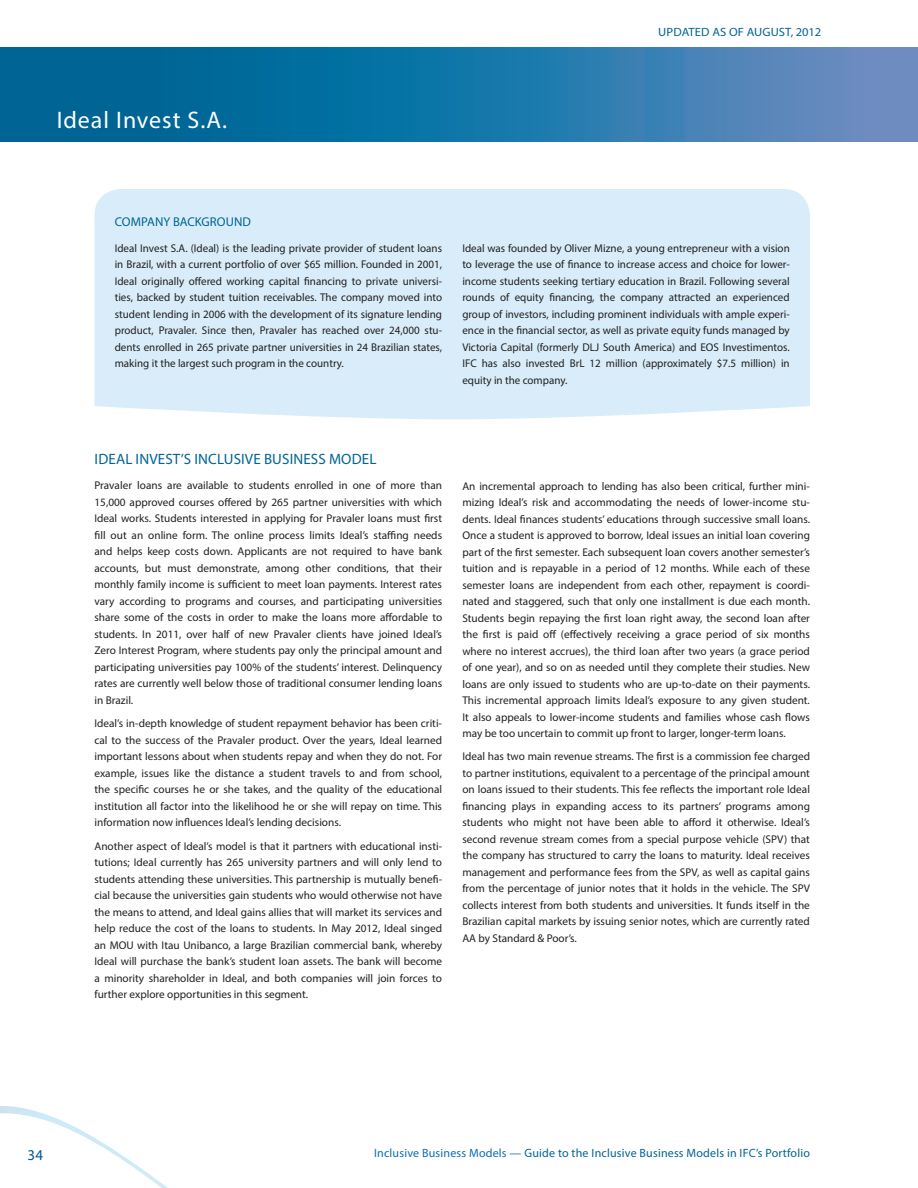
<style>
.page{position:relative;width:918px;height:1188px;background:#fff}
.page>*{position:absolute;margin:0;border:0;box-sizing:border-box;transform-origin:0 0}
.t1{font:24px "Myriad Pro";letter-spacing:.04em;color:#fff}
.t2{font:15px "Myriad Pro";letter-spacing:.01em;color:#006494}
.t3{font:15px "Myriad Pro";color:#005594}
.t4{font:12.75px "Myriad Pro";letter-spacing:.005em;color:#006494}
.t5{font:12px "Myriad Pro";letter-spacing:.015em;color:#006494}
.t6{font:12px "Myriad Pro";letter-spacing:.015em;color:#006494;scale:1.05 1}
.t7{font:11.25px/16.5px "Myriad Pro";color:#231f20;text-align:justify}
.s1{color:#0d6cb6}
</style>
<div class="page">
<div style="left:95px;top:189px;width:715px;height:230px;background:#d8edf9"></div>
<svg style="left:0;top:1106px;width:168px;height:82px"></svg>
<svg style="left:0;top:47px;width:918px;height:95px;background:#2276a8"></svg>
<h1 class="t1" style="left:57px;top:105px;width:172px">Ideal Invest S.A.</h1>
<p class="t6" style="left:658px;top:24px;width:8px">updated</p>
<p class="t6" style="left:712px;top:24px;width:105px">as of AUGUST, 2012</p>
<p class="t4" style="left:115px;top:213px;width:138px">COMPANY BACKGROUND</p>
<p class="t7" style="left:115px;top:239px;width:329px">Ideal Invest S.A. (Ideal) is the leading private provider of student loans in Brazil, with a current portfolio of over $65 million. Founded in 2001, Ideal originally offered working capital financing to private universi&shy;ties, backed by student tuition receivables. The company moved into student lending in 2006 with the development of its signature lending product, Pravaler. Since then, Pravaler has reached over 24,000 stu&shy;dents enrolled in 265 private partner universities in 24 Brazilian states, making it the largest such program in the country.</p>
<p class="t7" style="left:462px;top:239px;width:329px">Ideal was founded by Oliver Mizne, a young entrepreneur with a vision to leverage the use of finance to increase access and choice for lower&shy;income students seeking tertiary education in Brazil. Following several rounds of equity financing, the company attracted an experienced group of investors, including prominent individuals with ample experi&shy;ence in the financial sector, as well as private equity funds managed by Victoria Capital (formerly DLJ South America) and EOS Investimentos.<br>IFC has also invested BrL 12 million (approximately $7.5 million) in equity in the company.</p>
<h2 class="t2" style="left:95px;top:449px;width:283px">IDEAL INVEST’S INCLUSIVE BUSINESS MODEL</h2>
<p class="t7" style="left:94px;top:477px;width:349px">Pravaler loans are available to students enrolled in one of more than 15,000 approved courses offered by 265 partner universities with which Ideal works. Students interested in applying for Pravaler loans must first fill out an online form. The online process limits Ideal’s staffing needs and helps keep costs down. Applicants are not required to have bank accounts, but must demonstrate, among other conditions, that their monthly family income is sufficient to meet loan payments. Interest rates vary according to programs and courses, and participating universities share some of the costs in order to make the loans more affordable to students. In 2011, over half of new Pravaler clients have joined Ideal’s Zero Interest Program, where students pay only the principal amount and participating universities pay 100% of the students’ interest. Delinquency rates are currently well below those of traditional consumer lending loans in Brazil.</p>
<p class="t7" style="left:94px;top:715px;width:349px">Ideal’s in-depth knowledge of student repayment behavior has been criti&shy;cal to the success of the Pravaler product. Over the years, Ideal learned important lessons about when students repay and when they do not. For example, issues like the distance a student travels to and from school, the specific courses he or she takes, and the quality of the educational institution all factor into the likelihood he or she will repay on time. This information now influences Ideal’s lending decisions.</p>
<p class="t7" style="left:94px;top:837px;width:349px">Another aspect of Ideal’s model is that it partners with educational insti&shy;tutions; Ideal currently has 265 university partners and will only lend to students attending these universities. This partnership is mutually benefi&shy;cial because the universities gain students who would otherwise not have the means to attend, and Ideal gains allies that will market its services and help reduce the cost of the loans to students. In May 2012, Ideal singed an MOU with Itau Unibanco, a large Brazilian commercial bank, whereby Ideal will purchase the bank’s student loan assets. The bank will become a minority shareholder in Ideal, and both companies will join forces to further explore opportunities in this segment.</p>
<p class="t7" style="left:462px;top:477px;width:349px">An incremental approach to lending has also been critical, further mini&shy;mizing Ideal’s risk and accommodating the needs of lower-income stu&shy;dents. Ideal finances students’ educations through successive small loans.<br>Once a student is approved to borrow, Ideal issues an initial loan covering part of the first semester. Each subsequent loan covers another semester’s tuition and is repayable in a period of 12 months. While each of these semester loans are independent from each other, repayment is coordi&shy;nated and staggered, such that only one installment is due each month.<br>Students begin repaying the first loan right away, the second loan after the first is paid off (effectively receiving a grace period of six months where no interest accrues), the third loan after two years (a grace period of one year), and so on as needed until they complete their studies. New loans are only issued to students who are up-to-date on their payments.<br>This incremental approach limits Ideal’s exposure to any given student.<br>It also appeals to lower-income students and families whose cash flows may be too uncertain to commit up front to larger, longer-term loans.</p>
<p class="t7" style="left:462px;top:748px;width:349px">Ideal has two main revenue streams. The first is a commission fee charged to partner institutions, equivalent to a percentage of the principal amount on loans issued to their students. This fee reflects the important role Ideal financing plays in expanding access to its partners’ programs among students who might not have been able to afford it otherwise. Ideal’s second revenue stream comes from a special purpose vehicle (SPV) that the company has structured to carry the loans to maturity. Ideal receives management and performance fees from the SPV, as well as capital gains from the percentage of junior notes that it holds in the vehicle. The SPV collects interest from both students and universities. It funds itself in the Brazilian capital markets by issuing senior notes, which are currently rated AA by Standard &amp; Poor’s.</p>
<h2 class="t3" style="left:28px;top:1146px;width:17px">34</h2>
<p class="t5" style="left:374px;top:1145px;width:437px"><span class="s1">Inclusive Business Models —</span> Guide to the Inclusive Business Models in IFC’s Portfolio</p>
</div>
